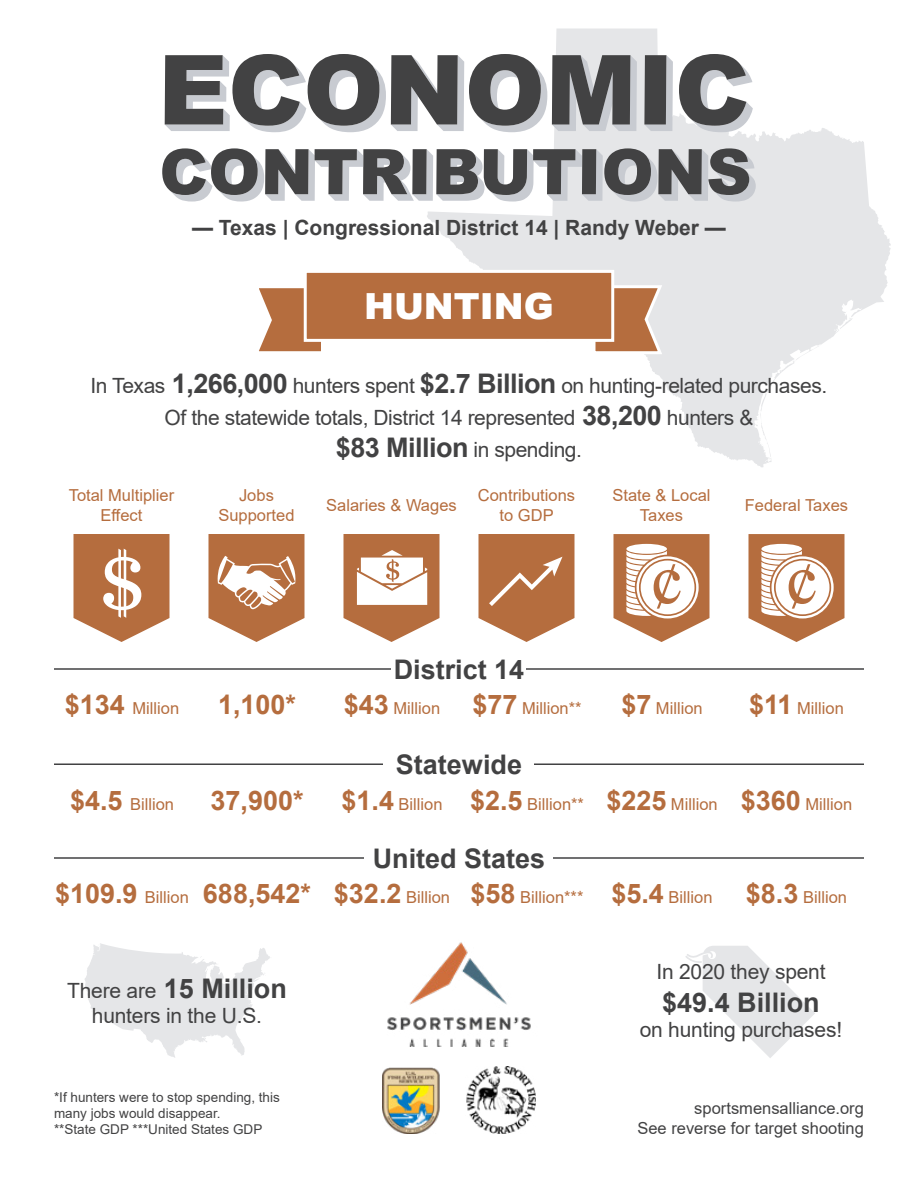
<style>
.page{position:relative;width:918px;height:1188px;background:#fff}
.page>*{position:absolute;margin:0;border:0;box-sizing:border-box;transform-origin:0 0}
.t1{font:900 36px "Arial";color:#fff}
.t2{font:700 27px "Arial";color:#424243}
.t3{font:700 27px "Arial";color:#b56d3e}
.t4{font:21px/32.4px "Arial";letter-spacing:-.02em;color:#424243;text-align:center}
.t5{font:700 21px "Arial";color:#424243}
.t6{font:16.5px/19.8px "Arial";color:#b56d3e;text-align:center}
.t7{font:16.5px/19.8px "Arial";color:#424243;text-align:right}
.t8{font:13.5px/16.2px "Arial";color:#424243}
.s1{font-weight:700;font-size:27px}
.s2{font-weight:400;font-size:21px}
</style>
<div class="page">
<svg style="left:427px;top:28px;width:464px;height:439px"></svg>
<svg style="left:843px;top:305px;width:5px;height:7px"></svg>
<svg style="left:757px;top:360px;width:39px;height:98px"></svg>
<svg style="left:85px;top:943px;width:185px;height:115px"></svg>
<svg style="left:685px;top:946px;width:130px;height:112px"></svg>
<img style="left:387px;top:942px;width:144px;height:105px">
<svg style="left:259px;top:268px;width:406px;height:89px"></svg>
<svg style="left:74px;top:534px;width:96px;height:108px"></svg>
<svg style="left:344px;top:534px;width:96px;height:108px"></svg>
<svg style="left:208px;top:534px;width:96px;height:108px"></svg>
<hr style="left:54px;top:857px;width:810px;height:2px;background:#424243">
<hr style="left:54px;top:763px;width:810px;height:2px;background:#424243">
<div style="left:384px;top:751px;width:150px;height:27px;background:#fff"></div>
<div style="left:364px;top:844px;width:190px;height:28px;background:#fff"></div>
<svg style="left:478px;top:534px;width:96px;height:108px;background:#c1845d"></svg>
<svg style="left:614px;top:534px;width:96px;height:108px"></svg>
<svg style="left:748px;top:534px;width:96px;height:108px"></svg>
<img style="left:382px;top:1067px;width:58px;height:67px">
<img style="left:466px;top:1066px;width:70px;height:68px">
<svg style="left:165px;top:54px;width:472px;height:78px"></svg>
<svg style="left:644px;top:55px;width:29px;height:76px;background:#6f7072"></svg>
<svg style="left:679px;top:54px;width:74px;height:78px"></svg>
<svg style="left:162px;top:148px;width:594px;height:54px"></svg>
<hr style="left:54px;top:668px;width:810px;height:2px;background:#424243">
<div style="left:392px;top:656px;width:134px;height:26px;background:#fff"></div>
<p class="t5" style="left:192px;top:213px;width:535px">— Texas | Congressional District 14 | Randy Weber —</p>
<h1 class="t1" style="left:364px;top:280px;width:191px">HUNTING</h1>
<p class="t4" style="left:91px;top:369px;width:738px">In Texas <span class="s1">1,266,000</span> hunters spent <span class="s1">$2.7 Billion</span> on hunting-related purchases.<br>Of the statewide totals, District 14 represented <span class="s1">38,200</span> hunters &amp;<br><span class="s1">$83 Million</span> in spending.</p>
<p class="t6" style="left:69px;top:485px;width:107px">Total Multiplier<br>Effect</p>
<p class="t6" style="left:218px;top:485px;width:78px">Jobs<br>Supported</p>
<p class="t6" style="left:326px;top:495px;width:132px">Salaries &amp; Wages</p>
<p class="t6" style="left:478px;top:485px;width:99px">Contributions to GDP</p>
<p class="t6" style="left:612px;top:485px;width:100px">State &amp; Local<br>Taxes</p>
<p class="t6" style="left:745px;top:495px;width:105px">Federal Taxes</p>
<h2 class="t2" style="left:394px;top:650px;width:132px">District 14</h2>
<p class="t6" style="left:65px;top:698px;width:116px"><span class="s1">$134</span> Million</p>
<h2 class="t3" style="left:218px;top:685px;width:80px">1,100*</h2>
<p class="t6" style="left:344px;top:698px;width:239px"><span class="s1">$43</span> Million <span class="s1">$77</span> Million**</p>
<p class="t6" style="left:621px;top:698px;width:83px"><span class="s1">$7</span> Million</p>
<p class="t6" style="left:749px;top:698px;width:96px"><span class="s1">$11</span> Million</p>
<h2 class="t2" style="left:396px;top:746px;width:128px">Statewide</h2>
<p class="t6" style="left:70px;top:795px;width:106px"><span class="s1">$4.5</span> Billion</p>
<h2 class="t3" style="left:210px;top:782px;width:95px">37,900*</h2>
<p class="t6" style="left:341px;top:795px;width:512px"><span class="s1">$1.4</span> Billion <span class="s1">$2.5</span> Billion** <span class="s1">$225</span> Million <span class="s1">$360</span> Million</p>
<h2 class="t2" style="left:373px;top:839px;width:174px">United States</h2>
<p class="t6" style="left:55px;top:887px;width:793px"><span class="s1">$109.9</span> Billion <span class="s1">688,542* $32.2</span> Billion <span class="s1">$58</span> Billion*** <span class="s1">$5.4</span> Billion <span class="s1">$8.3</span> Billion</p>
<h2 class="t2" style="left:67px;top:969px;width:221px"><span class="s2">There are</span> 15 Million</h2>
<p class="t4" style="left:92px;top:999px;width:172px">hunters in the U.S.</p>
<p class="t8" style="left:54px;top:1089px;width:227px">*If hunters were to stop spending, this many jobs would disappear.<br>**State GDP ***United States GDP</p>
<p class="t4" style="left:656px;top:956px;width:171px">In 2020 they spent</p>
<h2 class="t2" style="left:662px;top:983px;width:159px">$49.4 Billion</h2>
<p class="t4" style="left:640px;top:1013px;width:204px">on hunting purchases!</p>
<p class="t7" style="left:637px;top:1098px;width:228px">sportsmensalliance.org<br>See reverse for target shooting</p>
</div>
